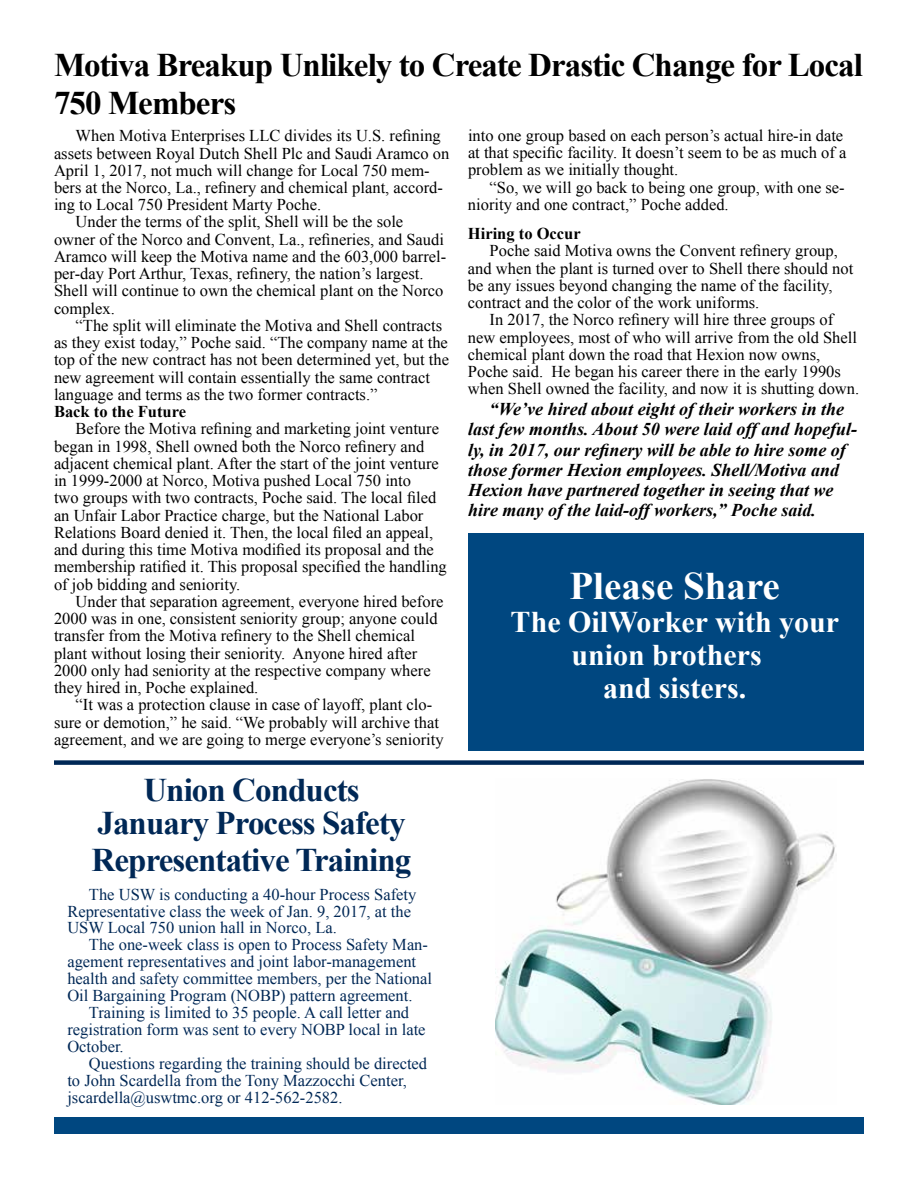
<style>
.page{position:relative;width:918px;height:1188px;background:#fff}
.page>*{position:absolute;margin:0;border:0;box-sizing:border-box;transform-origin:0 0}
.t1{font:700 39px "Times New Roman";color:#fff}
.t2{font:700 33px/37.5px "Times New Roman";letter-spacing:-.03em;color:#000}
.t3{font:700 33px/33px "Times New Roman";letter-spacing:-.03em;color:#002856;text-align:center}
.t4{font:700 30px/33px "Times New Roman";color:#fff;text-align:center}
.t5{font:italic 700 18px/20.2px "Times New Roman";color:#000}
.t6{font:16.5px/17.2px "Times New Roman";color:#000}
.t7{font:16.5px/17px "Times New Roman";color:#002856}
.t8{font:700 16.5px "Times New Roman";color:#000}
</style>
<div class="page">
<img style="left:496px;top:779px;width:340px;height:325px">
<div style="left:54px;top:760px;width:810px;height:5px;background:#002856"></div>
<div style="left:54px;top:1118px;width:810px;height:16px;background:#004780"></div>
<div style="left:468px;top:534px;width:396px;height:217px;background:#004780"></div>
<h2 class="t2" style="left:54px;top:46px;width:810px">Motiva Breakup Unlikely to Create Drastic Change for Local<br>750 Members</h2>
<p class="t6" style="left:76px;top:127px;width:367px">When Motiva Enterprises LLC divides its U.S. refining</p>
<p class="t6" style="left:54px;top:144px;width:397px">assets between Royal Dutch Shell Plc and Saudi Aramco on</p>
<p class="t6" style="left:54px;top:161px;width:377px">April 1, 2017, not much will change for Local 750 mem-</p>
<p class="t6" style="left:54px;top:179px;width:390px">bers at the Norco, La., refinery and chemical plant, accord-</p>
<p class="t6" style="left:54px;top:196px;width:269px">ing to Local 750 President Marty Poche.</p>
<p class="t6" style="left:76px;top:213px;width:329px">Under the terms of the split, Shell will be the sole</p>
<p class="t6" style="left:54px;top:230px;width:391px">owner of the Norco and Convent, La., refineries, and Saudi</p>
<p class="t6" style="left:54px;top:248px;width:394px">Aramco will keep the Motiva name and the 603,000 barrel-</p>
<p class="t6" style="left:54px;top:265px;width:371px">per-day Port Arthur, Texas, refinery, the nation’s largest.</p>
<p class="t6" style="left:54px;top:282px;width:391px">Shell will continue to own the chemical plant on the Norco</p>
<p class="t6" style="left:54px;top:299px;width:62px">complex.</p>
<p class="t6" style="left:76px;top:317px;width:368px">“The split will eliminate the Motiva and Shell contracts</p>
<p class="t6" style="left:54px;top:334px;width:395px">as they exist today,” Poche said. “The company name at the</p>
<p class="t6" style="left:54px;top:351px;width:397px">top of the new contract has not been determined yet, but the</p>
<p class="t6" style="left:54px;top:368px;width:378px">new agreement will contain essentially the same contract</p>
<p class="t6" style="left:54px;top:385px;width:325px">language and terms as the two former contracts.”</p>
<p class="t8" style="left:54px;top:400px;width:134px">Back to the Future</p>
<p class="t6" style="left:54px;top:420px;width:394px;text-indent:22px">Before the Motiva refining and marketing joint venture began in 1998, Shell owned both the Norco refinery and adjacent chemical plant. After the start of the joint venture in 1999-2000 at Norco, Motiva pushed Local 750 into<br>two groups with two contracts, Poche said. The local filed an Unfair Labor Practice charge, but the National Labor Relations Board denied it. Then, the local filed an appeal, and during this time Motiva modified its proposal and the membership ratified it. This proposal specified the handling of job bidding and seniority.</p>
<p class="t6" style="left:54px;top:592px;width:391px;text-indent:22px">Under that separation agreement, everyone hired before 2000 was in one, consistent seniority group; anyone could transfer from the Motiva refinery to the Shell chemical plant without losing their seniority. Anyone hired after 2000 only had seniority at the respective company where they hired in, Poche explained.</p>
<p class="t6" style="left:54px;top:696px;width:391px;text-indent:22px">“It was a protection clause in case of layoff, plant clo&shy;sure or demotion,” he said. “We probably will archive that agreement, and we are going to merge everyone’s seniority</p>
<h2 class="t3" style="left:97px;top:773px;width:310px">Union Conducts<br>January Process Safety</h2>
<h2 class="t3" style="left:92px;top:843px;width:321px">Representative Training</h2>
<p class="t7" style="left:67px;top:885px;width:350px;text-indent:22px">The USW is conducting a 40-hour Process Safety<br>Representative class the week of Jan. 9, 2017, at the<br>USW Local 750 union hall in Norco, La.</p>
<p class="t7" style="left:67px;top:936px;width:366px;text-indent:22px">The one-week class is open to Process Safety Man&shy;agement representatives and joint labor-management health and safety committee members, per the National Oil Bargaining Program (NOBP) pattern agreement.</p>
<p class="t7" style="left:67px;top:1004px;width:360px;text-indent:22px">Training is limited to 35 people. A call letter and registration form was sent to every NOBP local in late<br>October.</p>
<p class="t7" style="left:67px;top:1055px;width:361px;text-indent:22px">Questions regarding the training should be directed to John Scardella from the Tony Mazzocchi Center, jscardella@uswtmc.org or 412-562-2582.</p>
<p class="t6" style="left:468px;top:127px;width:380px">into one group based on each person’s actual hire-in date at that specific facility. It doesn’t seem to be as much of a problem as we initially thought.</p>
<p class="t6" style="left:468px;top:178px;width:378px;text-indent:22px">“So, we will go back to being one group, with one se&shy;niority and one contract,” Poche added.</p>
<p class="t8" style="left:468px;top:222px;width:114px">Hiring to Occur</p>
<p class="t6" style="left:468px;top:242px;width:387px;text-indent:22px">Poche said Motiva owns the Convent refinery group, and when the plant is turned over to Shell there should not be any issues beyond changing the name of the facility, contract and the color of the work uniforms.</p>
<p class="t6" style="left:468px;top:311px;width:393px;text-indent:22px">In 2017, the Norco refinery will hire three groups of new employees, most of who will arrive from the old Shell chemical plant down the road that Hexion now owns, Poche said. He began his career there in the early 1990s when Shell owned the facility, and now it is shutting down.</p>
<p class="t5" style="left:468px;top:398px;width:391px;text-indent:22px">“We’ve hired about eight of their workers in the last few months. About 50 were laid off and hopeful&shy;ly, in 2017, our refinery will be able to hire some of those former Hexion employees. Shell/Motiva and Hexion have partnered together in seeing that we hire many of the laid-off workers,” Poche said.</p>
<h1 class="t1" style="left:569px;top:559px;width:212px">Please Share</h1>
<h3 class="t4" style="left:511px;top:605px;width:330px">The OilWorker with your union brothers<br>and sisters.</h3>
</div>
